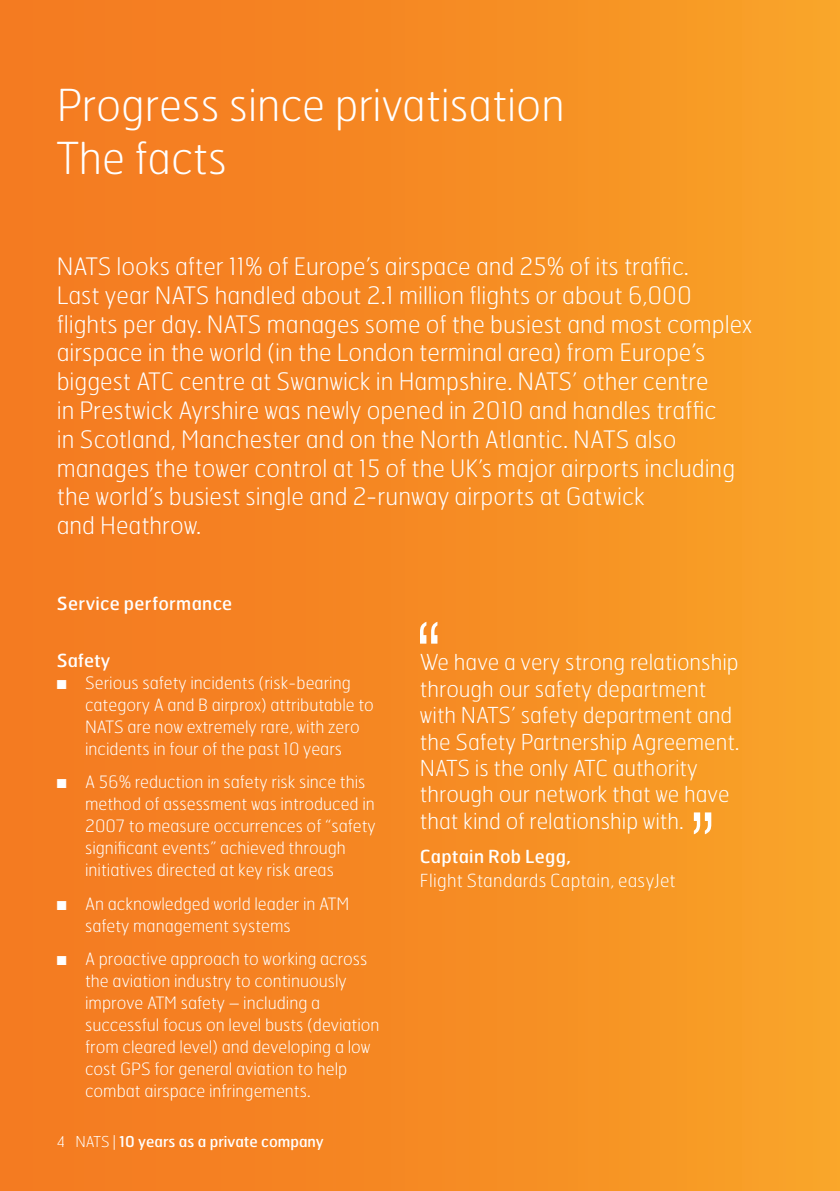
<style>
.page{position:relative;width:840px;height:1191px;background:#fff}
.page>*{position:absolute;margin:0;border:0;box-sizing:border-box;transform-origin:0 0}
.t1{font:100 44px/52.8px "Hermes";color:#fff}
.t2{font:100 24px/28.8px "Hermes";color:#fff}
.t3{font:100 22px/26.4px "Hermes";color:#fff}
.Subhead{font:100 18px/24px "Hermes";letter-spacing:.015em;color:#fff}
.Subhead-2{font:18px "Hermes";letter-spacing:.015em;color:#fff}
.Sub_sub_blue_01{font:18px "Hermes";color:#fff}
.Body{font:100 17px/22px "Hermes";color:#fff}
.t4{font:15px "Hermes";color:#fff}
.s1{font-weight:100}
.s2{font-weight:400}
</style>
<div class="page">
<div style="left:0;top:0;width:839px;height:1191px;background:linear-gradient(to right,#f37620,#f9a227)"></div>
<svg style="left:693px;top:812px;width:18px;height:22px"></svg>
<svg style="left:420px;top:621px;width:17px;height:22px"></svg>
<svg style="left:57px;top:1135px;width:7px;height:11px"></svg>
<p class="t1" style="left:57px;top:78px;width:509px">Progress since privatisation<br>The facts</p>
<p class="t2" style="left:57px;top:251px;width:696px">NATS looks after 11 % of Europe’s airspace and 25% of its traffic.<br>Last year NATS handled about 2.1 million flights or about 6,000 flights per day. NATS manages some of the busiest and most complex airspace in the world (in the London terminal area) from Europe’s biggest ATC centre at Swanwick in Hampshire. NATS’ other centre<br>in Prestwick Ayrshire was newly opened in 201 0 and handles traffic<br>in Scotland, Manchester and on the North Atlantic. NATS also manages the tower control at 1 5 of the UK’s major airports including the world’s busiest single and 2-runway airports at Gatwick</p>
<p class="t2" style="left:57px;top:510px;width:146px">and Heathrow.</p>
<p class="Subhead-2" style="left:57px;top:592px;width:177px">Service performance</p>
<p class="Sub_sub_blue_01" style="left:57px;top:649px;width:55px">Safety</p>
<p class="Body" style="left:85px;top:671px;width:290px;text-indent:-28px">■ Serious safety incidents (risk-bearing category A and B airprox) attributable to NATS are now extremely rare, with zero incidents in four of the past 1 0 years</p>
<p class="Body" style="left:85px;top:771px;width:292px;text-indent:-28px">■ A 56% reduction in safety risk since this method of assessment was introduced in 2007 to measure occurrences of “safety significant events” achieved through initiatives directed at key risk areas</p>
<p class="Body" style="left:85px;top:892px;width:265px;text-indent:-28px">■ An acknowledged world leader in ATM safety management systems</p>
<p class="Body" style="left:85px;top:947px;width:296px;text-indent:-28px">■ A proactive approach to working across the aviation industry to continuously improve ATM safety – including a successful focus on level busts (deviation from cleared level) and developing a low cost GPS for general aviation to help combat airspace infringements.</p>
<p class="t4" style="left:75px;top:1131px;width:250px"><span class="s1">NATS |</span> 10 years as a private company</p>
<p class="t3" style="left:420px;top:648px;width:321px">We have a very strong relationship through our safety department with NATS’ safety department and the Safety Partnership Agreement.<br>NATS is the only ATC authority through our network that we have that kind of relationship with.</p>
<p class="Subhead" style="left:420px;top:843px;width:257px"><span class="s2">Captain Rob Legg,<br></span>Flight Standards Captain, easyJet</p>
</div>
